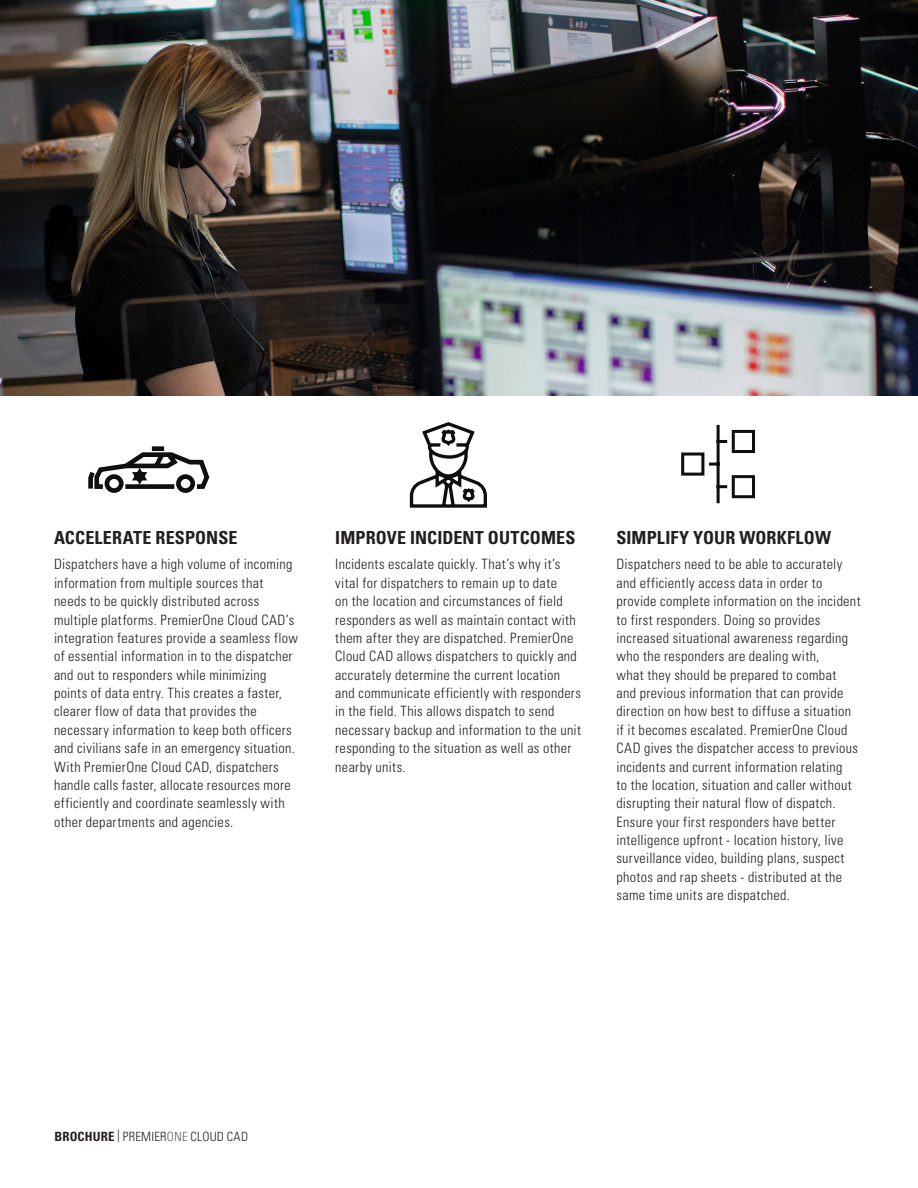
<style>
.page{position:relative;width:918px;height:1188px;background:#fff}
.page>*{position:absolute;margin:0;border:0;box-sizing:border-box;transform-origin:0 0}
.Body_Text{font:700 condensed 18px "Univers LT Std";letter-spacing:.005em;color:#231f20}
.Body_Text-2{font:300 condensed 14.25px/18.3px "Univers";letter-spacing:.025em;color:#231f20}
.t1{font:300 condensed 12.75px "Univers";letter-spacing:.015em;color:#231f20}
.s1{font-weight:700}
.s2{color:#636366}
</style>
<div class="page">
<img style="left:0;top:0;width:918px;height:396px">
<svg style="left:88px;top:446px;width:122px;height:47px"></svg>
<svg style="left:409px;top:422px;width:78px;height:86px"></svg>
<svg style="left:681px;top:424px;width:74px;height:80px"></svg>
<p class="Body_Text" style="left:54px;top:527px;width:185px">ACCELERATE RESPONSE</p>
<p class="Body_Text-2" style="left:54px;top:555px;width:245px">Dispatchers have a high volume of incoming information from multiple sources that needs to be quickly distributed across multiple platforms. PremierOne Cloud CAD’s integration features provide a seamless flow of essential information in to the dispatcher and out to responders while minimizing points of data entry. This creates a faster, clearer flow of data that provides the necessary information to keep both officers and civilians safe in an emergency situation.<br>With PremierOne Cloud CAD, dispatchers handle calls faster, allocate resources more efficiently and coordinate seamlessly with other departments and agencies.</p>
<p class="Body_Text" style="left:335px;top:527px;width:242px">IMPROVE INCIDENT OUTCOMES</p>
<p class="Body_Text-2" style="left:335px;top:555px;width:247px">Incidents escalate quickly. That’s why it’s vital for dispatchers to remain up to date<br>on the location and circumstances of field responders as well as maintain contact with them after they are dispatched. PremierOne Cloud CAD allows dispatchers to quickly and accurately determine the current location and communicate efficiently with responders in the field. This allows dispatch to send necessary backup and information to the unit responding to the situation as well as other nearby units.</p>
<p class="Body_Text" style="left:616px;top:527px;width:216px">SIMPLIFY YOUR WORKFLOW</p>
<p class="Body_Text-2" style="left:617px;top:555px;width:246px">Dispatchers need to be able to accurately and efficiently access data in order to provide complete information on the incident to first responders. Doing so provides increased situational awareness regarding who the responders are dealing with,<br>what they should be prepared to combat<br>and previous information that can provide direction on how best to diffuse a situation if it becomes escalated. PremierOne Cloud CAD gives the dispatcher access to previous incidents and current information relating<br>to the location, situation and caller without disrupting their natural flow of dispatch.<br>Ensure your first responders have better intelligence upfront - location history, live surveillance video, building plans, suspect photos and rap sheets - distributed at the same time units are dispatched.</p>
<p class="t1" style="left:55px;top:1129px;width:195px"><span class="s1">BROCHURE</span> | PREMIER<span class="s2">ONE</span> CLOUD CAD</p>
</div>
